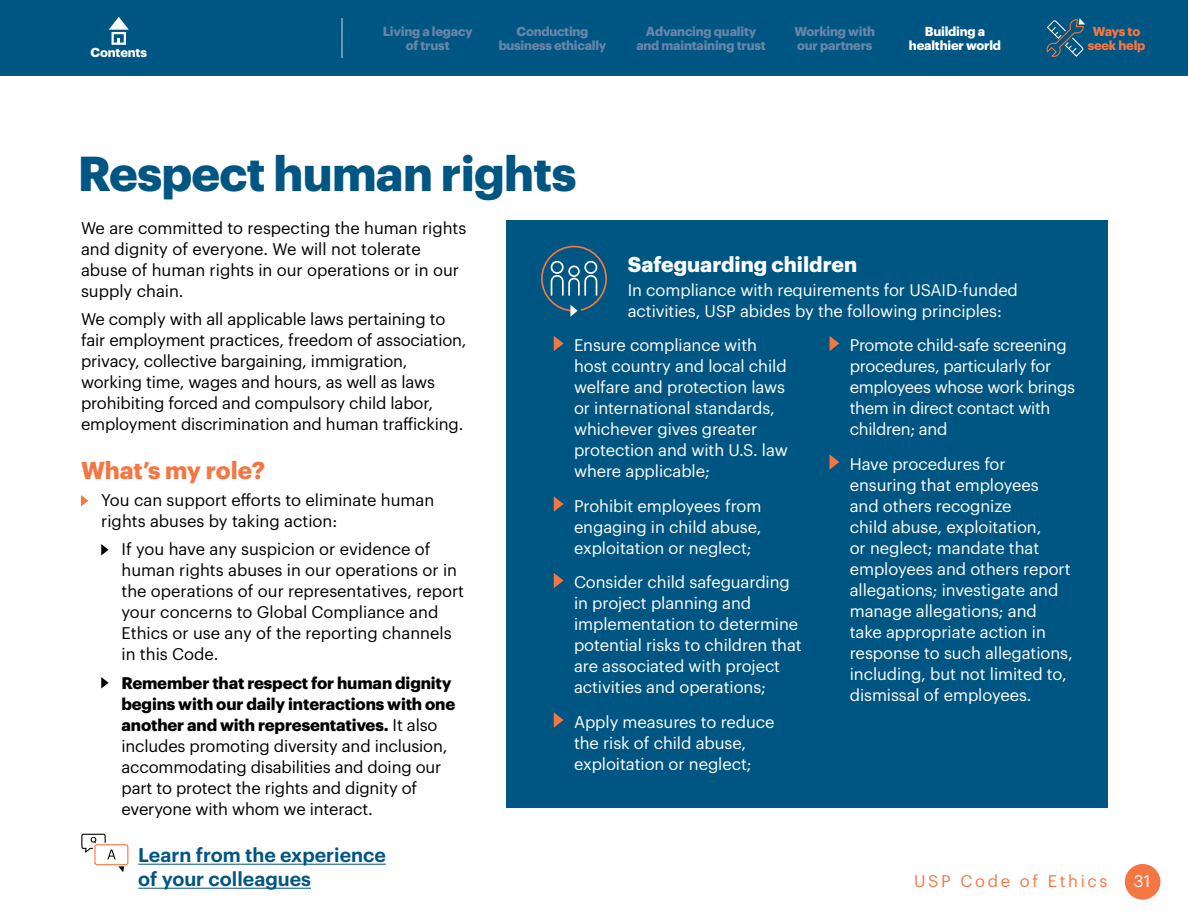
<style>
.page{position:relative;width:1188px;height:918px;background:#fff}
.page>*{position:absolute;margin:0;border:0;box-sizing:border-box;transform-origin:0 0}
.Topic_Heading{font:700 48px "Graphik";letter-spacing:-.015em;color:#005682}
.Subhead_1{font:700 24px "Graphik";color:#f47642}
.Box_Heading_1{font:700 21px "Graphik";color:#fff}
.FAQ2222{font:600 19.5px/24px "Graphik";color:#005682}
.Box_Text_1{font:16.5px/21px "Graphik";letter-spacing:-.005em;color:#fff}
.SubBullet_Update{font:16.5px/21px "Graphik";color:#000}
.USP_TEXT{font:16.5px/21px "Graphik";letter-spacing:-.01em;color:#000}
.Bullet_Update{font:16.5px/21px "Graphik";color:#000}
.t1{font:16.5px "Graphik";letter-spacing:.16em;color:#f47642}
.t2{font:700 12.75px/14.2px "Graphik";letter-spacing:-.015em;color:#6885a8;text-align:center}
.t3{font:700 12.75px/14.2px "Graphik";letter-spacing:-.015em;color:#fff;text-align:center}
.t4{font:700 12.75px/14.2px "Graphik";letter-spacing:-.015em;color:#f47642;text-align:center}
.s1{font-weight:700}
</style>
<div class="page">
<div style="left:1125px;top:864px;width:35px;height:36px;background:#f47642;border-radius:50%"></div>
<div style="left:0;top:0;width:1188px;height:76px;background:#005682"></div>
<hr style="left:341px;top:18px;width:2px;height:40px;background:#fff">
<svg style="left:109px;top:17px;width:20px;height:13px"></svg>
<div style="left:112px;top:32px;width:14px;height:13px;border:2px solid #fff"></div>
<svg style="left:1046px;top:18px;width:39px;height:39px"></svg>
<hr style="left:138px;top:864px;width:248px;height:1px;background:#005682">
<hr style="left:138px;top:888px;width:173px;height:1px;background:#005682">
<svg style="left:81px;top:495px;width:7px;height:11px"></svg>
<svg style="left:101px;top:544px;width:8px;height:11px"></svg>
<svg style="left:101px;top:677px;width:8px;height:12px"></svg>
<div style="left:94px;top:844px;width:34px;height:21px;border:1px solid #f47642;border-radius:2px"></div>
<svg style="left:118px;top:866px;width:6px;height:6px"></svg>
<svg style="left:81px;top:833px;width:35px;height:26px"></svg>
<div style="left:507px;top:220px;width:601px;height:588px;background:#005682"></div>
<svg style="left:554px;top:336px;width:10px;height:15px"></svg>
<svg style="left:554px;top:496px;width:10px;height:16px"></svg>
<svg style="left:554px;top:573px;width:10px;height:15px"></svg>
<svg style="left:554px;top:712px;width:10px;height:16px"></svg>
<svg style="left:830px;top:336px;width:9px;height:15px"></svg>
<svg style="left:830px;top:455px;width:9px;height:15px"></svg>
<svg style="left:541px;top:245px;width:66px;height:72px"></svg>
<p class="t3" style="left:91px;top:44px;width:58px">Contents</p>
<p class="t2" style="left:383px;top:23px;width:91px">Living a legacy of trust</p>
<p class="t2" style="left:499px;top:23px;width:109px">Conducting business ethically</p>
<p class="t2" style="left:636px;top:23px;width:131px">Advancing quality and maintaining trust</p>
<p class="t2" style="left:795px;top:23px;width:82px;text-align:left">Working with our partners</p>
<p class="t3" style="left:909px;top:23px;width:94px">Building a healthier world</p>
<p class="t4" style="left:1088px;top:23px;width:59px">Ways to seek help</p>
<p class="Topic_Heading" style="left:78px;top:136px;width:500px">Respect human rights</p>
<p class="USP_TEXT" style="left:81px;top:216px;width:387px">We are committed to respecting the human rights and dignity of everyone. We will not tolerate abuse of human rights in our operations or in our supply chain.</p>
<p class="USP_TEXT" style="left:81px;top:307px;width:387px">We comply with all applicable laws pertaining to fair employment practices, freedom of association, privacy, collective bargaining, immigration, working time, wages and hours, as well as laws prohibiting forced and compulsory child labor, employment discrimination and human trafficking.</p>
<p class="Subhead_1" style="left:81px;top:451px;width:186px">What’s my role?</p>
<p class="Bullet_Update" style="left:101px;top:489px;width:335px">You can support efforts to eliminate human rights abuses by taking action:</p>
<p class="SubBullet_Update" style="left:122px;top:538px;width:344px">If you have any suspicion or evidence of human rights abuses in our operations or in the operations of our representatives, report your concerns to Global Compliance and Ethics or use any of the reporting channels in this Code.</p>
<p class="SubBullet_Update" style="left:122px;top:671px;width:335px"><span class="s1">Remember that respect for human dignity begins with our daily interactions with one another and with representatives.</span> It also includes promoting diversity and inclusion, accommodating disabilities and doing our part to protect the rights and dignity of everyone with whom we interact.</p>
<p class="FAQ2222" style="left:138px;top:841px;width:249px">Learn from the experience of your colleagues</p>
<p class="Box_Heading_1" style="left:628px;top:248px;width:231px">Safeguarding children</p>
<p class="Box_Text_1" style="left:628px;top:278px;width:392px">In compliance with requirements for USAID-funded activities, USP abides by the following principles:</p>
<p class="Box_Text_1" style="left:574px;top:333px;width:215px">Ensure compliance with host country and local child welfare and protection laws or international standards, whichever gives greater protection and with U.S. law where applicable;</p>
<p class="Box_Text_1" style="left:574px;top:494px;width:189px;text-align:justify">Prohibit employees from engaging in child abuse, exploitation or neglect;</p>
<p class="Box_Text_1" style="left:574px;top:570px;width:229px">Consider child safeguarding in project planning and implementation to determine potential risks to children that are associated with project activities and operations;</p>
<p class="Box_Text_1" style="left:574px;top:710px;width:202px">Apply measures to reduce the risk of child abuse, exploitation or neglect;</p>
<p class="Box_Text_1" style="left:850px;top:333px;width:227px">Promote child-safe screening procedures, particularly for employees whose work brings them in direct contact with children; and</p>
<p class="Box_Text_1" style="left:850px;top:452px;width:224px">Have procedures for ensuring that employees<br>and others recognize<br>child abuse, exploitation,<br>or neglect; mandate that employees and others report allegations; investigate and manage allegations; and take appropriate action in response to such allegations, including, but not limited to, dismissal of employees.</p>
<p class="t1" style="left:914px;top:868px;width:195px">USP Code of Ethics</p>
<p class="Box_Text_1" style="left:1134px;top:869px;width:18px">31</p>
</div>
